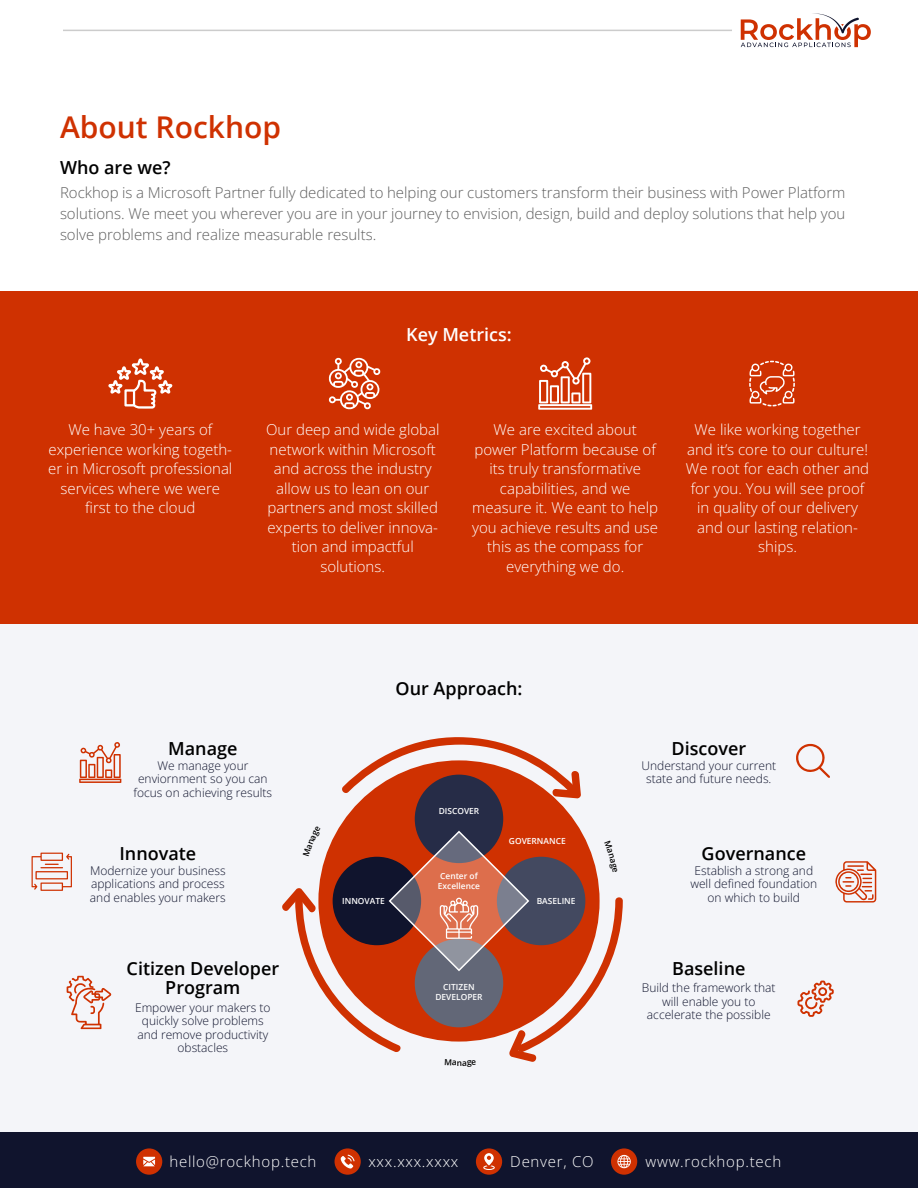
<style>
.page{position:relative;width:918px;height:1188px;background:#fff}
.page>*{position:absolute;margin:0;border:0;box-sizing:border-box;transform-origin:0 0}
.t1{font:600 30px "Open Sans";color:#cf3101}
.t2{font:600 18px/19.5px "Open Sans";color:#000;text-align:center}
.t3{font:600 18px "Open Sans";color:#fff}
.t4{font:300 15px/19.5px "Open Sans";color:#fff;text-align:center}
.t5{font:300 15px/21px "Open Sans";color:#5e5e5e;text-align:justify}
.t6{font:300 15px "Open Sans";letter-spacing:.05em;color:#fff}
.t7{font:300 12px/13.5px "Open Sans";color:#10142d;text-align:center}
.t8{font:600 8.4px/10.1px "Open Sans";color:#fff;text-align:center}
</style>
<div class="page">
<div style="left:0;top:623px;width:918px;height:509px;background:#f4f5f9"></div>
<div style="left:0;top:291px;width:918px;height:332px;background:#cf3101"></div>
<svg style="left:108px;top:358px;width:65px;height:51px"></svg>
<svg style="left:329px;top:358px;width:51px;height:51px"></svg>
<svg style="left:538px;top:357px;width:54px;height:53px"></svg>
<svg style="left:749px;top:361px;width:46px;height:45px"></svg>
<div style="left:0;top:1132px;width:918px;height:56px;background:#10142d"></div>
<div style="left:476px;top:1148px;width:26px;height:27px;background:#cf3101;border-radius:50%"></div>
<svg style="left:483px;top:1153px;width:12px;height:17px"></svg>
<div style="left:136px;top:1148px;width:26px;height:27px;background:#cf3101;border-radius:50%"></div>
<svg style="left:143px;top:1157px;width:12px;height:9px"></svg>
<div style="left:335px;top:1148px;width:26px;height:27px;background:#cf3101;border-radius:50%"></div>
<svg style="left:341px;top:1155px;width:14px;height:14px"></svg>
<div style="left:611px;top:1148px;width:26px;height:27px;background:#cf3101;border-radius:50%"></div>
<svg style="left:617px;top:1155px;width:14px;height:13px"></svg>
<div style="left:318px;top:760px;width:282px;height:282px;background:#cf3101;border-radius:50%"></div>
<div style="left:415px;top:775px;width:88px;height:88px;background:#262c47;border-radius:50%"></div>
<svg style="left:342px;top:737px;width:239px;height:62px"></svg>
<svg style="left:79px;top:742px;width:42px;height:41px"></svg>
<svg style="left:32px;top:853px;width:40px;height:38px"></svg>
<svg style="left:67px;top:976px;width:45px;height:53px"></svg>
<svg style="left:835px;top:861px;width:41px;height:42px"></svg>
<svg style="left:796px;top:744px;width:34px;height:34px"></svg>
<svg style="left:797px;top:981px;width:37px;height:36px"></svg>
<svg style="left:741px;top:14px;width:130px;height:33px"></svg>
<hr style="left:63px;top:30px;width:669px;height:1px;background:#ccc">
<svg style="left:282px;top:826px;width:341px;height:236px"></svg>
<h1 class="t1" style="left:60px;top:106px;width:223px">About Rockhop</h1>
<p class="t2" style="left:60px;top:157px;width:112px">Who are we?</p>
<p class="t5" style="left:60px;top:181px;width:787px">Rockhop is a Microsoft Partner fully dedicated to helping our customers transform their business with Power Platform solutions. We meet you wherever you are in your journey to envision, design, build and deploy solutions that help you solve problems and realize measurable results.</p>
<p class="t3" style="left:406px;top:322px;width:107px">Key Metrics:</p>
<p class="t4" style="left:48px;top:420px;width:186px">We have 30+ years of experience working togeth&shy;er in Microsoft professional services where we were first to the cloud</p>
<p class="t4" style="left:266px;top:420px;width:175px">Our deep and wide global network within Microsoft and across the industry allow us to lean on our partners and most skilled experts to deliver innova&shy;tion and impactful solutions.</p>
<p class="t4" style="left:472px;top:420px;width:187px">We are excited about power Platform because of its truly transformative capabilities, and we measure it. We eant to help you achieve results and use this as the compass for everything we do.</p>
<p class="t4" style="left:686px;top:420px;width:185px">We like working together and it’s core to our culture!<br>We root for each other and for you. You will see proof in quality of our delivery and our lasting relation&shy;ships.</p>
<p class="t2" style="left:168px;top:739px;width:71px">Manage</p>
<p class="t7" style="left:134px;top:758px;width:140px">We manage your enviornment so you can focus on achieving results</p>
<p class="t2" style="left:119px;top:844px;width:78px">Innovate</p>
<p class="t7" style="left:90px;top:863px;width:137px;text-align:justify">Modernize your business applications and process and enables your makers</p>
<p class="t2" style="left:127px;top:958px;width:154px">Citizen Developer<br>Program</p>
<p class="t7" style="left:135px;top:1000px;width:137px">Empower your makers to quickly solve problems and remove productivity obstacles</p>
<p class="t2" style="left:396px;top:678px;width:128px">Our Approach:</p>
<p class="t8" style="left:439px;top:806px;width:42px">DISCOVER</p>
<p class="t8" style="left:438px;top:870px;width:44px;text-align:left">Center of<br>Excellence</p>
<p class="t8" style="left:509px;top:836px;width:58px">GOVERNANCE</p>
<p class="t8" style="left:342px;top:895px;width:44px">INNOVATE</p>
<p class="t8" style="left:537px;top:895px;width:40px">BASELINE</p>
<p class="t8" style="left:435px;top:982px;width:49px">CITIZEN<br>DEVELOPER</p>
<p class="t2" style="left:671px;top:739px;width:76px">Discover</p>
<p class="t7" style="left:641px;top:758px;width:136px">Understand your current state and future needs.</p>
<p class="t2" style="left:702px;top:844px;width:106px">Governance</p>
<p class="t7" style="left:690px;top:863px;width:128px">Establish a strong and well defined foundation on which to build</p>
<p class="t2" style="left:672px;top:958px;width:75px">Baseline</p>
<p class="t7" style="left:642px;top:981px;width:135px">Build the framework that will enable you to accelerate the possible</p>
<p class="t6" style="left:169px;top:1151px;width:149px">hello@rockhop.tech</p>
<p class="t6" style="left:368px;top:1151px;width:92px">xxx.xxx.xxxx</p>
<p class="t6" style="left:510px;top:1151px;width:85px">Denver, CO</p>
<p class="t6" style="left:646px;top:1151px;width:137px">www.rockhop.tech</p>
</div>
